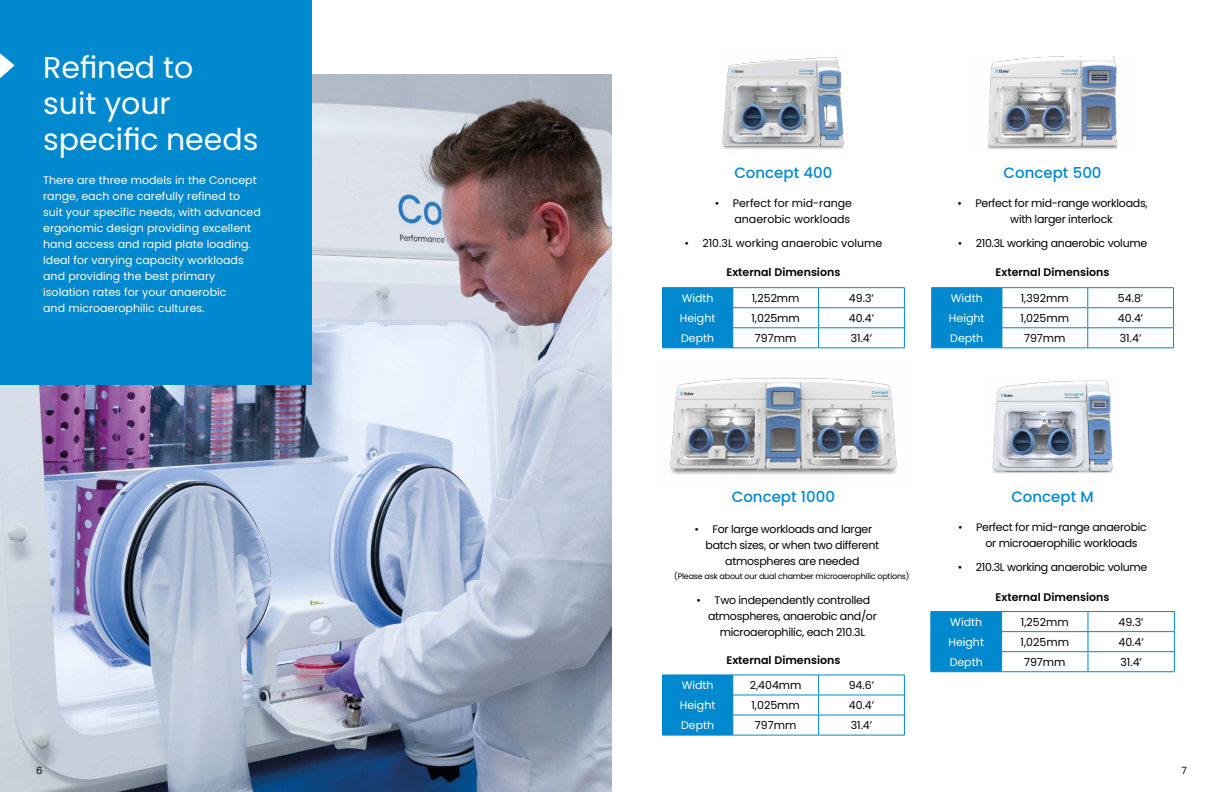
<style>
.page{position:relative;width:1224px;height:792px;background:#fff}
.page>*{position:absolute;margin:0;border:0;box-sizing:border-box;transform-origin:0 0}
.t1{font:30px/36px "Poppins";color:#fff}
.t2{font:500 15px "Poppins";color:#0089cf}
.t3{font:11px/16px "Poppins";letter-spacing:-.025em;color:#000}
.t4{font:11px/16px "Poppins";color:#fff}
.t5{font:600 11px "Poppins";color:#000}
.t6{font:11px/16px "Poppins";color:#000;text-align:right}
.t7{font:10px "Poppins";color:#000}
.t8{font:8px "Poppins";letter-spacing:-.025em;color:#000}
</style>
<div class="page">
<img style="left:0;top:75px;width:612px;height:717px">
<div style="left:0;top:0;width:312px;height:384px;background:#0089cf"></div>
<svg style="left:0;top:53px;width:15px;height:25px"></svg>
<img style="left:987px;top:57px;width:131px;height:92px">
<hr style="left:662px;top:287px;width:71px;height:1px;background:#0089cf">
<hr style="left:662px;top:348px;width:71px;height:1px;background:#0089cf">
<hr style="left:733px;top:287px;width:86px;height:1px;background:#0089cf">
<hr style="left:819px;top:287px;width:86px;height:1px;background:#0089cf">
<hr style="left:733px;top:308px;width:86px;height:1px;background:#0089cf">
<hr style="left:819px;top:308px;width:85px;height:1px;background:#0089cf">
<hr style="left:733px;top:328px;width:86px;height:1px;background:#0089cf">
<hr style="left:819px;top:328px;width:85px;height:1px;background:#0089cf">
<div style="left:662px;top:288px;width:72px;height:60px;background:#0089cf"></div>
<svg style="left:818px;top:288px;width:1px;height:60px"></svg>
<svg style="left:904px;top:288px;width:1px;height:60px"></svg>
<hr style="left:733px;top:348px;width:86px;height:1px;background:#0089cf">
<hr style="left:819px;top:348px;width:86px;height:1px;background:#0089cf">
<hr style="left:931px;top:287px;width:71px;height:1px;background:#0089cf">
<hr style="left:931px;top:348px;width:71px;height:1px;background:#0089cf">
<hr style="left:1002px;top:287px;width:86px;height:1px;background:#0089cf">
<hr style="left:1088px;top:287px;width:86px;height:1px;background:#0089cf">
<hr style="left:1002px;top:308px;width:86px;height:1px;background:#0089cf">
<hr style="left:1088px;top:308px;width:85px;height:1px;background:#0089cf">
<hr style="left:1002px;top:328px;width:86px;height:1px;background:#0089cf">
<hr style="left:1088px;top:328px;width:85px;height:1px;background:#0089cf">
<div style="left:931px;top:288px;width:72px;height:60px;background:#0089cf"></div>
<svg style="left:1088px;top:288px;width:1px;height:60px"></svg>
<svg style="left:1173px;top:288px;width:1px;height:60px"></svg>
<hr style="left:1002px;top:348px;width:86px;height:1px;background:#0089cf">
<hr style="left:1088px;top:348px;width:86px;height:1px;background:#0089cf">
<img style="left:992px;top:380px;width:121px;height:94px">
<hr style="left:931px;top:611px;width:71px;height:1px;background:#0089cf">
<hr style="left:931px;top:672px;width:70px;height:1px;background:#0089cf">
<hr style="left:1002px;top:611px;width:86px;height:1px;background:#0089cf">
<hr style="left:1088px;top:611px;width:86px;height:1px;background:#0089cf">
<hr style="left:1002px;top:631px;width:86px;height:1px;background:#0089cf">
<hr style="left:1088px;top:631px;width:86px;height:1px;background:#0089cf">
<hr style="left:1002px;top:652px;width:86px;height:1px;background:#0089cf">
<hr style="left:1088px;top:652px;width:86px;height:1px;background:#0089cf">
<div style="left:931px;top:612px;width:71px;height:60px;background:#0089cf"></div>
<svg style="left:1088px;top:612px;width:1px;height:60px"></svg>
<svg style="left:1174px;top:612px;width:1px;height:60px"></svg>
<hr style="left:1001px;top:672px;width:87px;height:1px;background:#0089cf">
<hr style="left:1088px;top:672px;width:86px;height:1px;background:#0089cf">
<img style="left:722px;top:57px;width:123px;height:92px">
<hr style="left:662px;top:735px;width:71px;height:1px;background:#0089cf">
<hr style="left:733px;top:675px;width:86px;height:1px;background:#0089cf">
<hr style="left:819px;top:675px;width:86px;height:1px;background:#0089cf">
<hr style="left:733px;top:695px;width:86px;height:1px;background:#0089cf">
<hr style="left:819px;top:695px;width:85px;height:1px;background:#0089cf">
<hr style="left:733px;top:715px;width:86px;height:1px;background:#0089cf">
<hr style="left:819px;top:715px;width:85px;height:1px;background:#0089cf">
<div style="left:662px;top:675px;width:72px;height:60px;background:#0089cf"></div>
<svg style="left:818px;top:675px;width:1px;height:60px"></svg>
<svg style="left:904px;top:675px;width:1px;height:60px"></svg>
<hr style="left:733px;top:735px;width:86px;height:1px;background:#0089cf">
<hr style="left:819px;top:735px;width:86px;height:1px;background:#0089cf">
<img style="left:670px;top:378px;width:227px;height:97px">
<h1 class="t1" style="left:43px;top:50px;width:217px">Refined to<br>suit your specific needs</h1>
<p class="t4" style="left:43px;top:172px;width:219px">There are three models in the Concept range, each one carefully refined to suit your specific needs, with advanced ergonomic design providing excellent hand access and rapid plate loading.<br>Ideal for varying capacity workloads and providing the best primary isolation rates for your anaerobic<br>and microaerophilic cultures.</p>
<p class="t7" style="left:36px;top:765px;width:8px">6</p>
<h2 class="t2" style="left:734px;top:167px;width:100px">Concept 400</h2>
<h2 class="t2" style="left:1004px;top:167px;width:100px">Concept 500</h2>
<p class="t6" style="left:715px;top:195px;width:139px">• Perfect for mid-range anaerobic workloads</p>
<p class="t6" style="left:684px;top:236px;width:199px">• 210.3L working anaerobic volume</p>
<p class="t3" style="left:1010px;top:195px;width:139px;text-indent:-53px">• Perfect for mid-range workloads, with larger interlock</p>
<p class="t3" style="left:958px;top:236px;width:191px">• 210.3L working anaerobic volume</p>
<p class="t5" style="left:727px;top:266px;width:115px">External Dimensions</p>
<p class="t5" style="left:996px;top:266px;width:115px">External Dimensions</p>
<p class="t4" style="left:682px;top:290px;width:33px">Width</p>
<p class="t3" style="left:752px;top:290px;width:49px">1,252mm</p>
<p class="t3" style="left:849px;top:290px;width:27px">49.3’</p>
<p class="t4" style="left:680px;top:310px;width:37px">Height</p>
<p class="t3" style="left:751px;top:310px;width:50px">1,025mm</p>
<p class="t3" style="left:849px;top:310px;width:27px">40.4’</p>
<p class="t4" style="left:681px;top:330px;width:35px">Depth</p>
<p class="t3" style="left:755px;top:330px;width:43px">797mm</p>
<p class="t3" style="left:851px;top:330px;width:23px">31.4’</p>
<p class="t4" style="left:951px;top:290px;width:33px">Width</p>
<p class="t3" style="left:1021px;top:290px;width:50px">1,392mm</p>
<p class="t3" style="left:1118px;top:290px;width:27px">54.8’</p>
<p class="t4" style="left:949px;top:310px;width:37px">Height</p>
<p class="t3" style="left:1021px;top:310px;width:50px">1,025mm</p>
<p class="t3" style="left:1118px;top:310px;width:27px">40.4’</p>
<p class="t4" style="left:950px;top:330px;width:35px">Depth</p>
<p class="t3" style="left:1024px;top:330px;width:43px">797mm</p>
<p class="t3" style="left:1120px;top:330px;width:23px">31.4’</p>
<h2 class="t2" style="left:732px;top:491px;width:105px">Concept 1000</h2>
<p class="t3" style="left:695px;top:521px;width:179px">• For large workloads and larger</p>
<p class="t3" style="left:706px;top:537px;width:175px">batch sizes, or when two different</p>
<p class="t3" style="left:725px;top:553px;width:136px">atmospheres are needed</p>
<p class="t8" style="left:674px;top:572px;width:237px">(Please ask about our dual chamber microaerophilic options)</p>
<p class="t3" style="left:697px;top:592px;width:175px">• Two independently controlled</p>
<p class="t3" style="left:708px;top:608px;width:170px">atmospheres, anaerobic and/or</p>
<p class="t3" style="left:720px;top:624px;width:147px">microaerophilic, each 210.3L</p>
<p class="t5" style="left:727px;top:654px;width:115px">External Dimensions</p>
<p class="t4" style="left:682px;top:678px;width:33px">Width</p>
<p class="t3" style="left:750px;top:678px;width:53px">2,404mm</p>
<p class="t3" style="left:849px;top:678px;width:27px">94.6’</p>
<p class="t4" style="left:680px;top:698px;width:37px">Height</p>
<p class="t3" style="left:751px;top:698px;width:50px">1,025mm</p>
<p class="t3" style="left:849px;top:698px;width:27px">40.4’</p>
<p class="t4" style="left:681px;top:718px;width:35px">Depth</p>
<p class="t3" style="left:755px;top:718px;width:43px">797mm</p>
<p class="t3" style="left:851px;top:718px;width:23px">31.4’</p>
<h2 class="t2" style="left:1011px;top:491px;width:84px">Concept M</h2>
<p class="t3" style="left:985px;top:519px;width:163px;text-indent:-27px">• Perfect for mid-range anaerobic or microaerophilic workloads</p>
<p class="t3" style="left:958px;top:560px;width:191px">• 210.3L working anaerobic volume</p>
<p class="t5" style="left:996px;top:591px;width:115px">External Dimensions</p>
<p class="t4" style="left:950px;top:614px;width:33px">Width</p>
<p class="t3" style="left:1021px;top:614px;width:49px">1,252mm</p>
<p class="t3" style="left:1119px;top:614px;width:27px">49.3’</p>
<p class="t4" style="left:948px;top:634px;width:37px">Height</p>
<p class="t3" style="left:1021px;top:634px;width:50px">1,025mm</p>
<p class="t3" style="left:1118px;top:634px;width:27px">40.4’</p>
<p class="t4" style="left:950px;top:654px;width:35px">Depth</p>
<p class="t3" style="left:1024px;top:654px;width:43px">797mm</p>
<p class="t3" style="left:1120px;top:654px;width:23px">31.4’</p>
<p class="t7" style="left:1181px;top:765px;width:7px">7</p>
</div>
